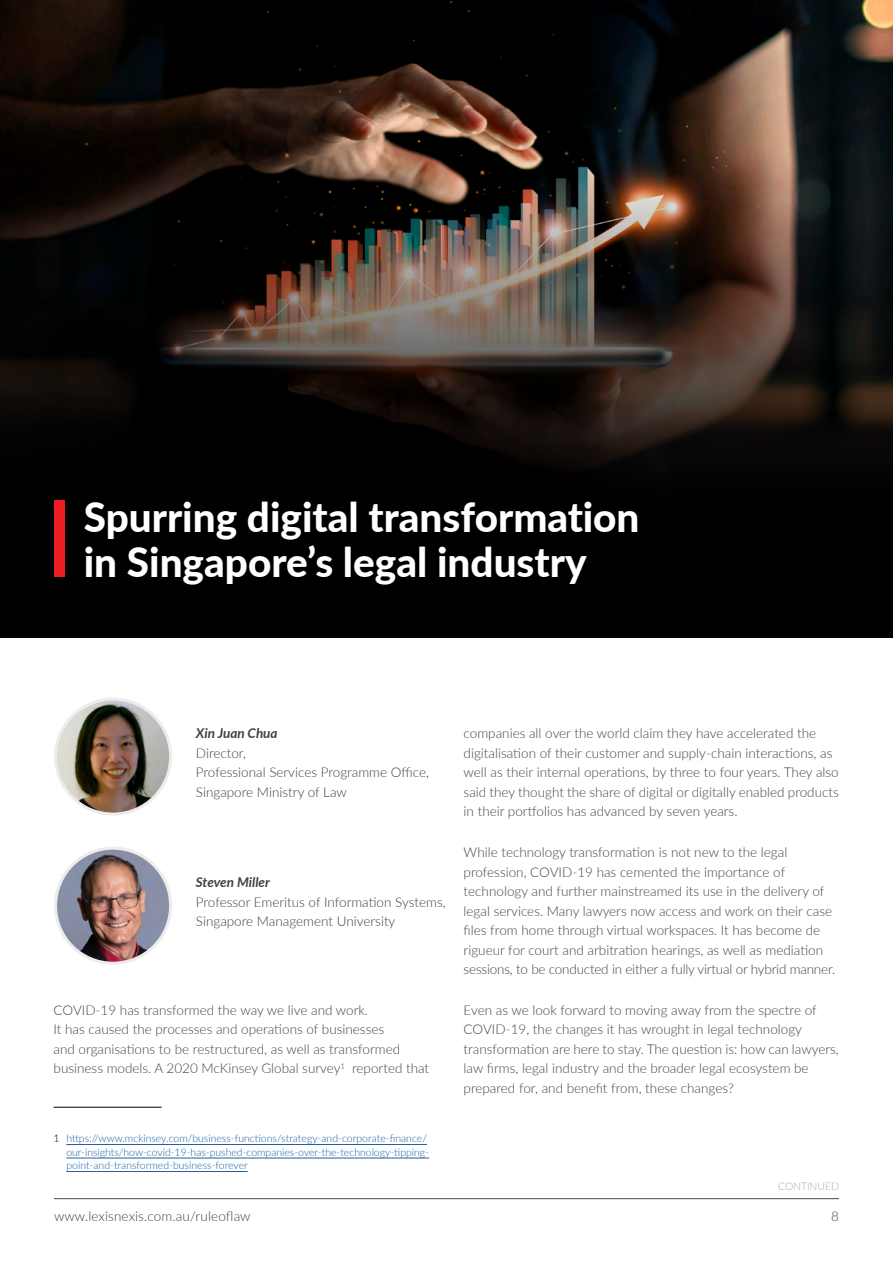
<style>
.page{position:relative;width:893px;height:1263px;background:#fff}
.page>*{position:absolute;margin:0;border:0;box-sizing:border-box;transform-origin:0 0}
.t1{font:800 40.5px/45px "Lato";color:#fff}
.t2{font:300 13.5px/19.5px "Lato";color:#434343}
.t3{font:300 13.5px/19.5px "Lato";color:#414042}
.t4{font:italic 700 13.5px "Lato";color:#414042}
.t5{font:300 10.5px/13.5px "Lato";color:#215e9e}
.t6{font:300 10.5px "Lato";letter-spacing:-.01em;color:#a7a9ac}
.s1{color:#000}
</style>
<div class="page">
<hr style="left:54px;top:1198px;width:785px;height:1px;background:#000">
<img style="left:0;top:0;width:893px;height:130px">
<svg style="left:0;top:130px;width:893px;height:507px;background:#1d1713"></svg>
<div style="left:55px;top:501px;width:10px;height:76px;background:#ed1d24"></div>
<div style="left:54px;top:697px;width:118px;height:119px;border:9px solid #434343;border-radius:50%"></div>
<img style="left:57px;top:700px;width:112px;height:112px;border-radius:56px">
<div style="left:54px;top:847px;width:118px;height:118px;border:9px solid #434343;border-radius:50%"></div>
<img style="left:57px;top:850px;width:112px;height:112px;border-radius:56px">
<hr style="left:54px;top:1107px;width:108px;height:1px;background:#000">
<hr style="left:66px;top:1144px;width:361px;height:1px;background:#215e9e">
<hr style="left:66px;top:1158px;width:363px;height:1px;background:#215e9e">
<hr style="left:66px;top:1171px;width:182px;height:1px;background:#215e9e">
<h1 class="t1" style="left:84px;top:493px;width:557px">Spurring digital transformat ion in Singapore’s legal industry</h1>
<p class="t4" style="left:196px;top:723px;width:83px">Xin Juan Chua</p>
<p class="t3" style="left:196px;top:743px;width:235px">Director,<br>Professional Services Programme Office,<br>Singapore Ministry of Law</p>
<p class="t4" style="left:196px;top:873px;width:76px">Steven Miller</p>
<p class="t3" style="left:196px;top:892px;width:251px">Professor Emeritus of Information Systems,<br>Singapore Management University</p>
<p class="t2" style="left:54px;top:1000px;width:377px">COVID-19 has transformed the way we live and work.<br>It has caused the processes and operations of businesses<br>and organisations to be restructured, as well as transformed business models. A 2020 McKinsey Global survey<sup>1</sup> reported that</p>
<p class="t5" style="left:66px;top:1131px;width:364px;text-indent:-13px"><span class="s1">1</span> https://www.mckinsey.com/business-functions/strategy-and-corporate-finance/ our-insights/how-covid-19-has-pushed-companies-over-the-technology-tipping&shy;point-and-transformed-business-forever</p>
<p class="t2" style="left:464px;top:723px;width:377px">companies all over the world claim they have accelerated the digitalisation of their customer and supply-chain interactions, as well as their internal operations, by three to four years. They also said they thought the share of digital or digitally enabled products in their portfolios has advanced by seven years.</p>
<p class="t2" style="left:464px;top:842px;width:373px">While technology transformation is not new to the legal profession, COVID-19 has cemented the importance of technology and further mainstreamed its use in the delivery of legal services. Many lawyers now access and work on their case files from home through virtual workspaces. It has become de rigueur for court and arbitration hearings, as well as mediation sessions, to be conducted in either a fully virtual or hybrid manner.</p>
<p class="t2" style="left:464px;top:1000px;width:377px">Even as we look forward to moving away from the spectre of COVID-19, the changes it has wrought in legal technology transformation are here to stay. The question is: how can lawyers, law firms, legal industry and the broader legal ecosystem be prepared for, and benefit from, these changes?</p>
<p class="t6" style="left:778px;top:1179px;width:62px">CONTINUED</p>
<p class="t3" style="left:54px;top:1206px;width:198px">www.lexisnexis.com.au/ruleoflaw</p>
<p class="t3" style="left:831px;top:1206px;width:9px">8</p>
</div>
